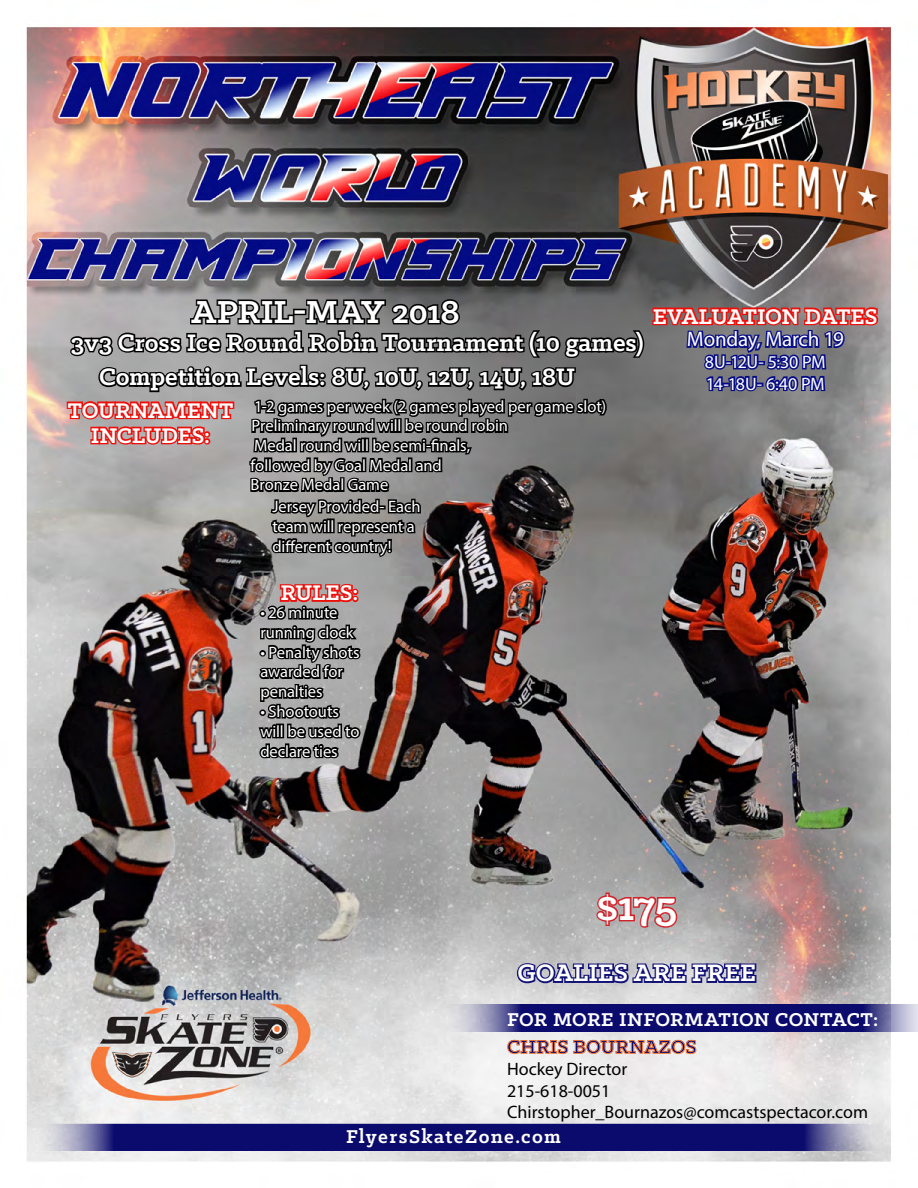
<style>
.page{position:relative;width:918px;height:1188px;background:#fff}
.page>*{position:absolute;margin:0;border:0;box-sizing:border-box;transform-origin:0 0}
.t1{font:700 45px "Klinic Slab";color:#fff}
.t2{font:700 36px "Klinic Slab";letter-spacing:-.01em;color:#fff}
.t3{font:700 27px "Klinic Slab";letter-spacing:-.005em;color:#fff}
.t4{font:700 24px/25.2px "Klinic Slab";color:#fff;text-align:center}
.t5{font:700 24px "Klinic Slab";letter-spacing:-.02em;color:#fff}
.t6{font:700 21px "Klinic Slab";letter-spacing:.03em;color:#fff}
.t7{font:700 21px "Klinic Slab";letter-spacing:.065em;color:#fff}
.t8{font:700 21px "Klinic Slab";color:#0c0a6d}
.t9{font:21px "Myriad Pro";letter-spacing:-.01em;color:#fff}
.t10{font:18px/21.6px "Myriad Pro";color:#000}
.t11{font:18px/21.6px "Myriad Pro";letter-spacing:-.03em;color:#fff}
.t12{font:16.5px/19.8px "Myriad Pro";letter-spacing:-.005em;color:#fff}
</style>
<div class="page">
<img style="left:26px;top:26px;width:892px;height:1136px">
<svg style="left:33px;top:1124px;width:852px;height:27px;background:#25257b"></svg>
<svg style="left:440px;top:1004px;width:478px;height:27px;background:#313182"></svg>
<svg style="left:507px;top:1040px;width:190px;height:14px;background:#ebbca4"></svg>
<svg style="left:595px;top:891px;width:84px;height:38px;background:#bf7174"></svg>
<svg style="left:515px;top:960px;width:243px;height:25px;background:#5a5a97"></svg>
<img style="left:65px;top:218px;width:815px;height:569px">
<h2 class="t2" style="left:191px;top:288px;width:270px">APRIL-MAY 2018</h2>
<h3 class="t3" style="left:71px;top:325px;width:574px">3v3 Cross Ice Round Robin Tournament (10 games)</h3>
<h3 class="t3" style="left:99px;top:359px;width:477px">Competition Levels: 8U, 10U, 12U, 14U, 18U</h3>
<h3 class="t4" style="left:68px;top:397px;width:167px">TOURNAMENT<br>INCLUDES:</h3>
<p class="t12" style="left:251px;top:396px;width:357px">1-2 games per week (2 games played per game slot)<br>Preliminary round will be round robin<br>Medal round will be semi-finals,<br>followed by Goal Medal and<br>Bronze Medal Game</p>
<p class="t12" style="left:272px;top:496px;width:150px">Jersey Provided- Each team will represent a different country!</p>
<h3 class="t4" style="left:280px;top:580px;width:79px">RULES:</h3>
<p class="t12" style="left:260px;top:602px;width:95px">• 26 minute running clock</p>
<p class="t12" style="left:260px;top:642px;width:101px">• Penalty shots awarded for penalties</p>
<p class="t12" style="left:260px;top:701px;width:101px">• Shootouts will be used to declare ties</p>
<h3 class="t5" style="left:653px;top:300px;width:226px">EVALUATION DATES</h3>
<p class="t9" style="left:687px;top:326px;width:158px">Monday, March 19</p>
<p class="t11" style="left:705px;top:351px;width:122px">8U-12U- 5:30 PM<br>14-18U- 6:40 PM</p>
<h1 class="t1" style="left:597px;top:876px;width:82px">$175</h1>
<h3 class="t3" style="left:517px;top:955px;width:240px">GOALIES ARE FREE</h3>
<p class="t6" style="left:507px;top:1005px;width:373px">FOR MORE INFORMATION CONTACT:</p>
<p class="t8" style="left:507px;top:1033px;width:191px">CHRIS BOURNAZOS</p>
<p class="t10" style="left:507px;top:1058px;width:362px">Hockey Director<br>215-618-0051<br>Chirstopher_Bournazos@comcastspectacor.com</p>
<p class="t7" style="left:346px;top:1123px;width:216px">FlyersSkateZone.com</p>
</div>
